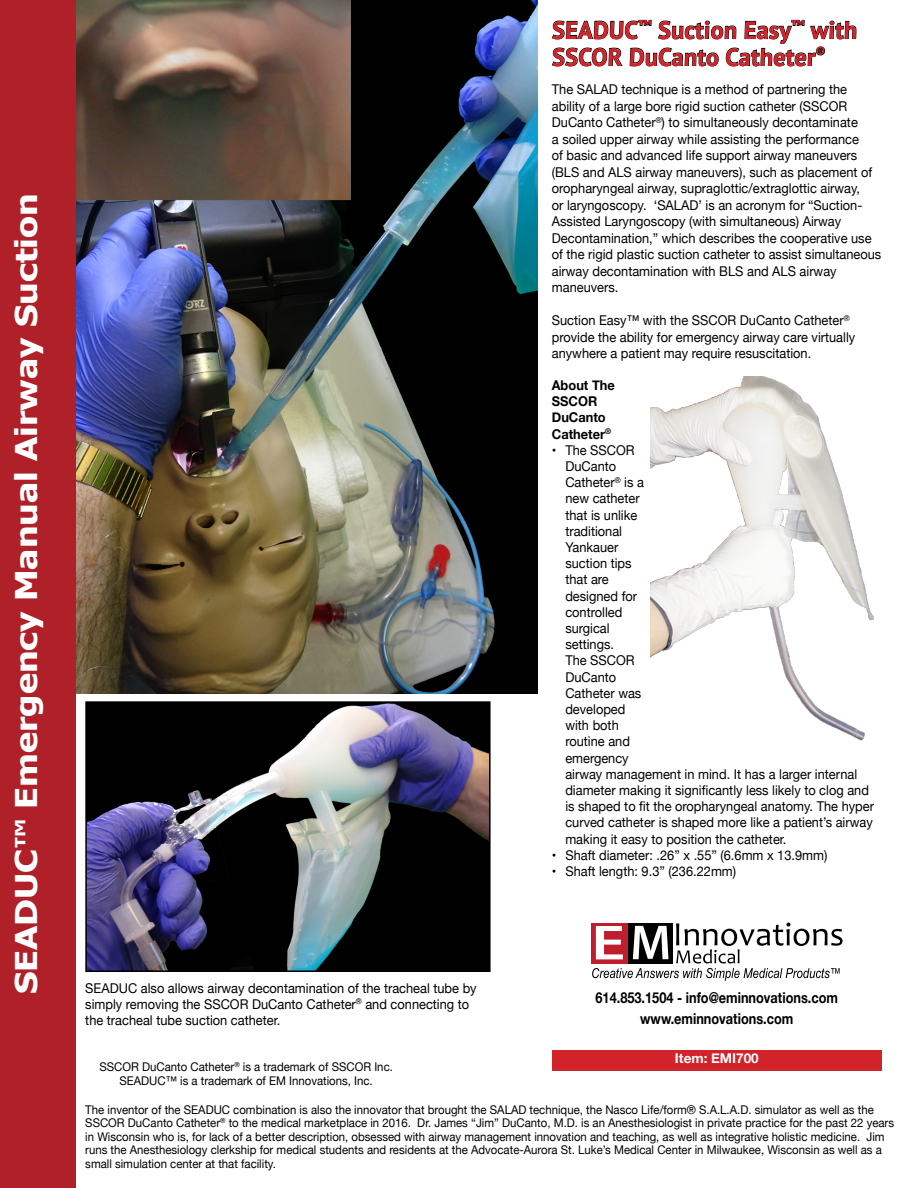
<style>
.page{position:relative;width:918px;height:1188px;background:#fff}
.page>*{position:absolute;margin:0;border:0;box-sizing:border-box;transform-origin:0 0}
.t1{font:700 30px "Tahoma";color:#fff;scale:1.18 1}
.t2{font:700 24.45px/27px "PT Sans";color:#d2232a}
.t3{font:700 15px/20.9px "Helvetica Neue";color:#000;text-align:center;scale:.85 1}
.t4{font:13.5px/16.2px "Helvetica Neue";color:#000;scale:.95 1}
.t5{font:700 13.5px/16.2px "Helvetica Neue";color:#000;scale:.95 1}
.t6{font:700 13.5px "Helvetica Neue";color:#fff}
.t7{font:12px/13.5px "Helvetica Neue";color:#000;text-align:center;scale:.95 1}
</style>
<div class="page">
<img style="left:75px;top:0;width:462px;height:694px">
<div style="left:0;top:0;width:75px;height:1188px;background:#af2028"></div>
<div style="left:591px;top:923px;width:37px;height:40px;background:#be1e2d"></div>
<svg style="left:592px;top:923px;width:251px;height:58px"></svg>
<img style="left:650px;top:377px;width:224px;height:364px">
<img style="left:88px;top:704px;width:400px;height:265px">
<div style="left:85px;top:701px;width:406px;height:271px;border:2px solid #000"></div>
<svg style="left:552px;top:19px;width:305px;height:48px"></svg>
<div style="left:552px;top:1050px;width:330px;height:21px;background:#d2232a"></div>
<h1 class="t1" style="left:5px;top:994px;width:680px;rotate:-90deg">SEADUC™ Emergency Manual Airway Suction</h1>
<h2 class="t2" style="left:552px;top:16px;width:308px">SEADUC<sup>™</sup> Suction Easy<sup>™</sup> with<br>SSCOR DuCanto Catheter<sup>®</sup></h2>
<p class="t4" style="left:552px;top:82px;width:348px">The SALAD technique is a method of partnering the ability of a large bore rigid suction catheter (SSCOR DuCanto Catheter<sup>®</sup>) to simultaneously decontaminate<br>a soiled upper airway while assisting the performance<br>of basic and advanced life support airway maneuvers (BLS and ALS airway maneuvers), such as placement of oropharyngeal airway, supraglottic/extraglottic airway,<br>or laryngoscopy. ‘SALAD’ is an acronym for “Suction-Assisted Laryngoscopy (with simultaneous) Airway Decontamination,” which describes the cooperative use of the rigid plastic suction catheter to assist simultaneous airway decontamination with BLS and ALS airway maneuvers.</p>
<p class="t4" style="left:552px;top:313px;width:321px">Suction Easy™ with the SSCOR DuCanto Catheter<sup>® </sup>provide the ability for emergency airway care virtually anywhere a patient may require resuscitation.</p>
<p class="t4" style="left:85px;top:981px;width:414px">SEADUC also allows airway decontamination of the tracheal tube by simply removing the SSCOR DuCanto Catheter<sup>®</sup> and connecting to the tracheal tube suction catheter.</p>
<p class="t5" style="left:552px;top:377px;width:68px">About The<br>SSCOR<br>DuCanto<br>Catheter<sup>®</sup></p>
<p class="t4" style="left:565px;top:443px;width:326px;text-indent:-14px">• The SSCOR<br>DuCanto<br>Catheter<sup>®</sup> is a<br>new catheter<br>that is unlike<br>traditional<br>Yankauer<br>suction tips<br>that are<br>designed for<br>controlled<br>surgical<br>settings.<br>The SSCOR<br>DuCanto<br>Catheter was<br>developed<br>with both<br>routine and<br>emergency<br>airway management in mind. It has a larger internal diameter making it significantly less likely to clog and is shaped to fit the oropharyngeal anatomy. The hyper curved catheter is shaped more like a patient’s airway making it easy to position the catheter.</p>
<p class="t4" style="left:552px;top:848px;width:292px">• Shaft diameter: .26” x .55” (6.6mm x 13.9mm)</p>
<p class="t4" style="left:552px;top:864px;width:196px">• Shaft length: 9.3” (236.22mm)</p>
<p class="t3" style="left:596px;top:988px;width:287px">614.853.1504 - info@eminnovations.com www.eminnovations.com</p>
<p class="t6" style="left:675px;top:1048px;width:85px">Item: EMI700</p>
<p class="t7" style="left:99px;top:1060px;width:310px;line-height:14.4px">SSCOR DuCanto Catheter<sup>®</sup> is a trademark of SSCOR Inc.<br>SEADUC™ is a trademark of EM Innovations, Inc.</p>
<p class="t7" style="left:85px;top:1103px;width:853px;text-align:left">The inventor of the SEADUC combination is also the innovator that brought the SALAD technique, the Nasco Life/form® S.A.L.A.D. simulator as well as the SSCOR DuCanto Catheter<sup>®</sup> to the medical marketplace in 2016. Dr. James “Jim” DuCanto, M.D. is an Anesthesiologist in private practice for the past 22 years in Wisconsin who is, for lack of a better description, obsessed with airway management innovation and teaching, as well as integrative holistic medicine. Jim runs the Anesthesiology clerkship for medical students and residents at the Advocate-Aurora St. Luke’s Medical Center in Milwaukee, Wisconsin as well as a small simulation center at that facility.</p>
</div>
